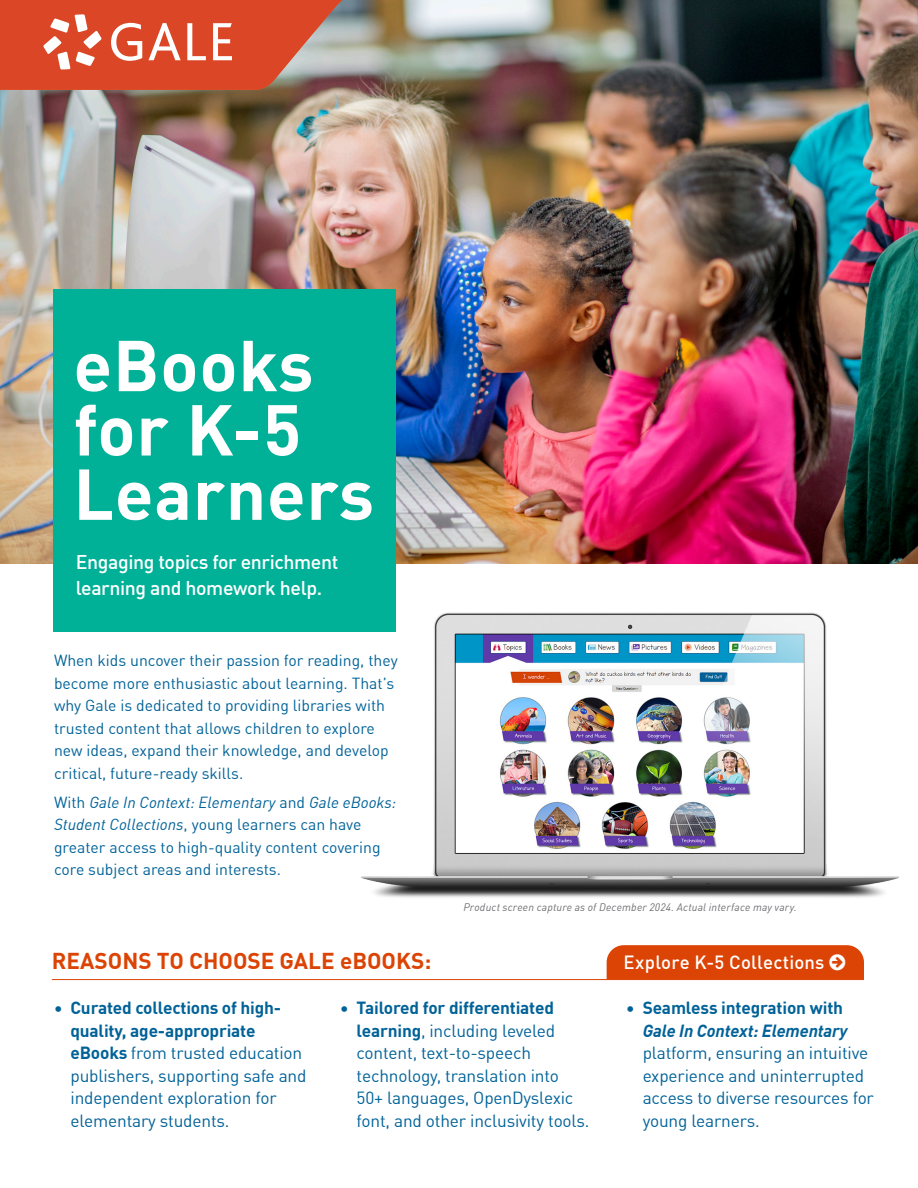
<style>
.page{position:relative;width:918px;height:1188px;background:#fff}
.page>*{position:absolute;margin:0;border:0;box-sizing:border-box;transform-origin:0 0}
.t1{font:700 70.8px/64.3px "DIN Offc";letter-spacing:.01em;color:#fff}
.t2{font:700 22.5px "DIN Offc";color:#dc4405}
.t3{font:500 19.5px/25.5px "DIN Offc";letter-spacing:-.02em;color:#fff}
.t4{font:500 18.75px "DIN Offc";letter-spacing:.01em;color:#fff}
.t5{font:17.25px/22.5px "DIN Offc";letter-spacing:-.01em;color:#006298}
.t6{font:700 17.25px "DIN Offc";letter-spacing:-.01em;color:#006298}
.t7{font:italic 700 17.25px "DIN Offc";letter-spacing:-.01em;color:#006298}
.t8{font:15.75px/22.5px "DIN Offc";color:#006298}
.t9{font:italic 10.65px "DIN Offc";letter-spacing:.02em;color:#6c6d70}
.s1{font-style:italic}
.s2{font-weight:700}
</style>
<div class="page">
<hr style="left:52px;top:979px;width:812px;height:1px;background:#dc4405">
<img style="left:0;top:0;width:918px;height:564px">
<img style="left:361px;top:612px;width:538px;height:286px">
<div style="left:53px;top:289px;width:343px;height:343px;background:#00b198"></div>
<svg style="left:0;top:0;width:349px;height:90px;background:#d66146"></svg>
<div style="left:607px;top:945px;width:257px;height:34px;background:#dc4405"></div>
<h1 class="t1" style="left:73px;top:333px;width:302px">eBooks for K-5<br>Learners</h1>
<p class="t3" style="left:76px;top:550px;width:264px">Engaging topics for enrichment learning and homework help.</p>
<p class="t8" style="left:54px;top:649px;width:345px">When kids uncover their passion for reading, they become more enthusiastic about learning. That’s why Gale is dedicated to providing libraries with trusted content that allows children to explore new ideas, expand their knowledge, and develop critical, future-ready skills.</p>
<p class="t8" style="left:54px;top:791px;width:344px">With <span class="s1">Gale In Context: Elementary</span> and <span class="s1">Gale eBooks:<br>Student Collections</span>, young learners can have greater access to high-quality content covering core subject areas and interests.</p>
<h2 class="t2" style="left:52px;top:946px;width:381px">REASONS TO CHOOSE GALE eBOOKS:</h2>
<p class="t9" style="left:463px;top:900px;width:335px">Product screen capture as of December 2024. Actual interface may vary.</p>
<p class="t4" style="left:623px;top:950px;width:203px">Explore K-5 Collections</p>
<p class="t5" style="left:71px;top:997px;width:238px;text-indent:-17px"><span class="s2">• Curated collections of high&shy;quality, age-appropriate eBooks</span> from trusted education publishers, supporting safe and independent exploration for elementary students.</p>
<p class="t5" style="left:357px;top:997px;width:235px;text-indent:-17px"><span class="s2">• Tailored for differentiated learning</span>, including leveled content, text-to-speech technology, translation into<br>50+ languages, OpenDyslexic font, and other inclusivity tools.</p>
<p class="t6" style="left:626px;top:997px;width:218px">• Seamless integration with</p>
<p class="t7" style="left:643px;top:1019px;width:206px">Gale In Context: Elementary</p>
<p class="t5" style="left:643px;top:1042px;width:233px">platform, ensuring an intuitive experience and uninterrupted access to diverse resources for young learners.</p>
</div>
